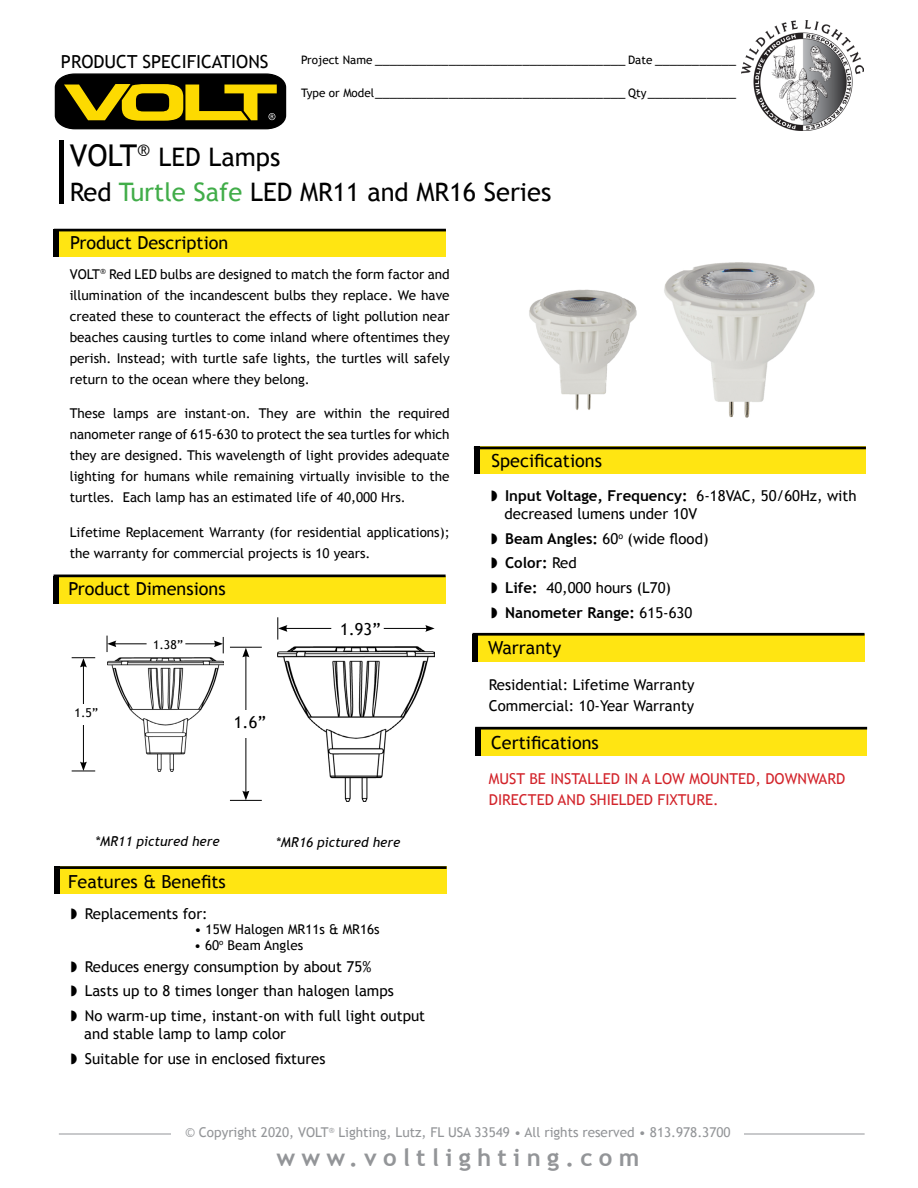
<style>
.page{position:relative;width:918px;height:1188px;background:#fff}
.page>*{position:absolute;margin:0;border:0;box-sizing:border-box;transform-origin:0 0}
.t1{font:25.5px/34.5px "Trebuchet MS";color:#000}
.t2{font:700 24px "Trebuchet MS";letter-spacing:.26em;color:#939598}
.t3{font:18px "Trebuchet MS";color:#000}
.t4{font:16.5px "Trebuchet MS";color:#000}
.t5{font:15px/24.8px "Trebuchet MS";color:#000}
.t6{font:15px/21px "Trebuchet MS";color:#d2232a}
.t7{font:14.1px "Trebuchet MS";color:#000}
.t8{font:13.5px/21px "Trebuchet MS";color:#000;text-align:justify}
.t9{font:13.5px "Trebuchet MS";color:#939598}
.t10{font:italic 13.5px "Trebuchet MS";color:#000}
.t11{font:12.15px "Trebuchet MS";color:#000}
.s1{font-size:11.7px}
.s2{font-size:30px}
.s3{color:#41ad49}
.s4{font-weight:700}
</style>
<div class="page">
<svg style="left:55px;top:73px;width:231px;height:56px;background:#584d06"></svg>
<hr style="left:59px;top:1134px;width:806px;height:1px;background:#939598">
<div style="left:172px;top:1111px;width:572px;height:70px;background:#fff"></div>
<div style="left:59px;top:229px;width:387px;height:27px;background:#ffe512"></div>
<div style="left:54px;top:229px;width:5px;height:27px;background:#000"></div>
<div style="left:60px;top:866px;width:387px;height:28px;background:#ffe512"></div>
<div style="left:55px;top:866px;width:5px;height:28px;background:#000"></div>
<hr style="left:59px;top:141px;width:4px;height:63px;background:#000">
<div style="left:54px;top:229px;width:392px;height:2px;border:2px solid #000"></div>
<div style="left:55px;top:866px;width:392px;height:3px;border:2px solid #000"></div>
<div style="left:59px;top:576px;width:387px;height:28px;background:#ffe512"></div>
<div style="left:54px;top:576px;width:5px;height:28px;background:#000"></div>
<div style="left:54px;top:575px;width:392px;height:2px;border:2px solid #000"></div>
<div style="left:479px;top:447px;width:387px;height:27px;background:#ffe512"></div>
<div style="left:474px;top:447px;width:5px;height:27px;background:#000"></div>
<div style="left:474px;top:447px;width:392px;height:2px;border:2px solid #000"></div>
<div style="left:478px;top:634px;width:387px;height:28px;background:#ffe512"></div>
<div style="left:472px;top:634px;width:6px;height:28px;background:#000"></div>
<div style="left:472px;top:633px;width:393px;height:3px;border:2px solid #000"></div>
<div style="left:480px;top:728px;width:387px;height:28px;background:#ffe512"></div>
<div style="left:475px;top:728px;width:5px;height:28px;background:#000"></div>
<div style="left:475px;top:727px;width:392px;height:3px;border:2px solid #000"></div>
<img style="left:742px;top:20px;width:122px;height:111px">
<hr style="left:285px;top:628px;width:143px;height:1px;background:#000">
<svg style="left:425px;top:625px;width:10px;height:7px"></svg>
<hr style="left:245px;top:655px;width:1px;height:138px;background:#000">
<svg style="left:242px;top:648px;width:7px;height:9px"></svg>
<svg style="left:242px;top:791px;width:7px;height:9px"></svg>
<svg style="left:277px;top:617px;width:10px;height:23px"></svg>
<hr style="left:230px;top:647px;width:32px;height:1px;background:#000">
<div style="left:226px;top:710px;width:40px;height:28px;background:#fff"></div>
<hr style="left:230px;top:800px;width:32px;height:1px;background:#000">
<img style="left:278px;top:647px;width:157px;height:154px">
<div style="left:332px;top:618px;width:51px;height:22px;background:#fff"></div>
<hr style="left:114px;top:644px;width:102px;height:1px;background:#000">
<hr style="left:83px;top:665px;width:1px;height:99px;background:#000">
<svg style="left:107px;top:636px;width:9px;height:16px"></svg>
<svg style="left:72px;top:657px;width:23px;height:10px"></svg>
<div style="left:68px;top:704px;width:30px;height:21px;background:#fff"></div>
<svg style="left:214px;top:637px;width:10px;height:16px"></svg>
<svg style="left:72px;top:762px;width:23px;height:10px"></svg>
<img style="left:107px;top:657px;width:116px;height:115px">
<div style="left:147px;top:636px;width:38px;height:17px;background:#fff"></div>
<img style="left:529px;top:289px;width:108px;height:121px">
<img style="left:664px;top:262px;width:151px;height:156px">
<h3 class="t3" style="left:61px;top:51px;width:209px">PRODUCT SPECIFICATIONS</h3>
<p class="t7" style="left:301px;top:51px;width:436px"><span class="s1">Project Name</span> __________________________________ <span class="s1">Date</span> ___________</p>
<p class="t7" style="left:301px;top:84px;width:436px"><span class="s1">Type or Model</span>__________________________________ <span class="s1">Qty</span>____________</p>
<h1 class="t1" style="left:70px;top:140px;width:483px"><span class="s2">VOLT</span><sup>®</sup> LED Lamps<br>Red <span class="s3">Turtle Safe</span> LED MR11 and MR16 Series</h1>
<h3 class="t3" style="left:70px;top:232px;width:160px">Product Description</h3>
<p class="t8" style="left:70px;top:264px;width:381px">VOLT<sup>®</sup> Red LED bulbs are designed to match the form factor and illumination of the incandescent bulbs they replace. We have created these to counteract the effects of light pollution near beaches causing turtles to come inland where oftentimes they perish. Instead; with turtle safe lights, the turtles will safely return to the ocean where they belong.</p>
<p class="t8" style="left:70px;top:403px;width:381px">These lamps are instant-on. They are within the required nanometer range of 615-630 to protect the sea turtles for which they are designed. This wavelength of light provides adequate lighting for humans while remaining virtually invisible to the turtles. Each lamp has an estimated life of 40,000 Hrs.</p>
<p class="t8" style="left:70px;top:522px;width:381px">Lifetime Replacement Warranty (for residential applications); the warranty for commercial projects is 10 years.</p>
<h3 class="t3" style="left:69px;top:578px;width:159px">Product Dimensions</h3>
<p class="t11" style="left:153px;top:637px;width:32px">1.38”</p>
<p class="t11" style="left:75px;top:706px;width:25px">1.5”</p>
<p class="t4" style="left:234px;top:712px;width:34px">1.6”</p>
<p class="t4" style="left:340px;top:620px;width:42px">1.93”</p>
<p class="t10" style="left:95px;top:834px;width:126px">*MR11 pictured here</p>
<p class="t10" style="left:276px;top:834px;width:126px">*MR16 pictured here</p>
<h3 class="t3" style="left:68px;top:871px;width:159px">Features &amp; Benefits</h3>
<p class="t5" style="left:71px;top:901px;width:138px">◗ Replacements for:</p>
<p class="t8" style="left:194px;top:919px;width:187px">• 15W Halogen MR11s &amp; MR16s</p>
<p class="t8" style="left:194px;top:935px;width:111px">• 60<sup>o</sup> Beam Angles</p>
<p class="t5" style="left:71px;top:954px;width:356px">◗ Reduces energy consumption by about 75%<br>◗ Lasts up to 8 times longer than halogen lamps<br>◗ No warm-up time, instant-on with full light output</p>
<p class="t5" style="left:71px;top:1022px;width:256px;text-indent:14px">and stable lamp to lamp color<br>◗ Suitable for use in enclosed fixtures</p>
<h3 class="t3" style="left:492px;top:450px;width:112px">Specifications</h3>
<p class="t5" style="left:505px;top:487px;width:354px;line-height:18px;text-indent:-14px">◗ <span class="s4">Input Voltage, Frequency:</span> 6-18VAC, 50/60Hz, with decreased lumens under 10V</p>
<p class="t5" style="left:491px;top:526px;width:219px">◗ <span class="s4">Beam Angles:</span> 60<sup>o</sup> (wide flood) ◗ <span class="s4">Color:</span> Red<br>◗ <span class="s4">Life:</span> 40,000 hours (L70)<br>◗ <span class="s4">Nanometer Range:</span> 615-630</p>
<h3 class="t3" style="left:488px;top:637px;width:75px">Warranty</h3>
<p class="t5" style="left:489px;top:675px;width:207px;line-height:21px">Residential: Lifetime Warranty<br>Commercial: 10-Year Warranty</p>
<h3 class="t3" style="left:491px;top:732px;width:109px">Certifications</h3>
<p class="t6" style="left:489px;top:768px;width:358px">MUST BE INSTALLED IN A LOW MOUNTED, DOWNWARD<br>DIRECTED AND SHIELDED FIXTURE.</p>
<p class="t9" style="left:185px;top:1124px;width:547px">© Copyright 2020, VOLT<sup>®</sup> Lighting, Lutz, FL USA 33549 • All rights reserved • 813.978.3700</p>
<h2 class="t2" style="left:276px;top:1142px;width:364px">www.voltlighting.com</h2>
</div>
